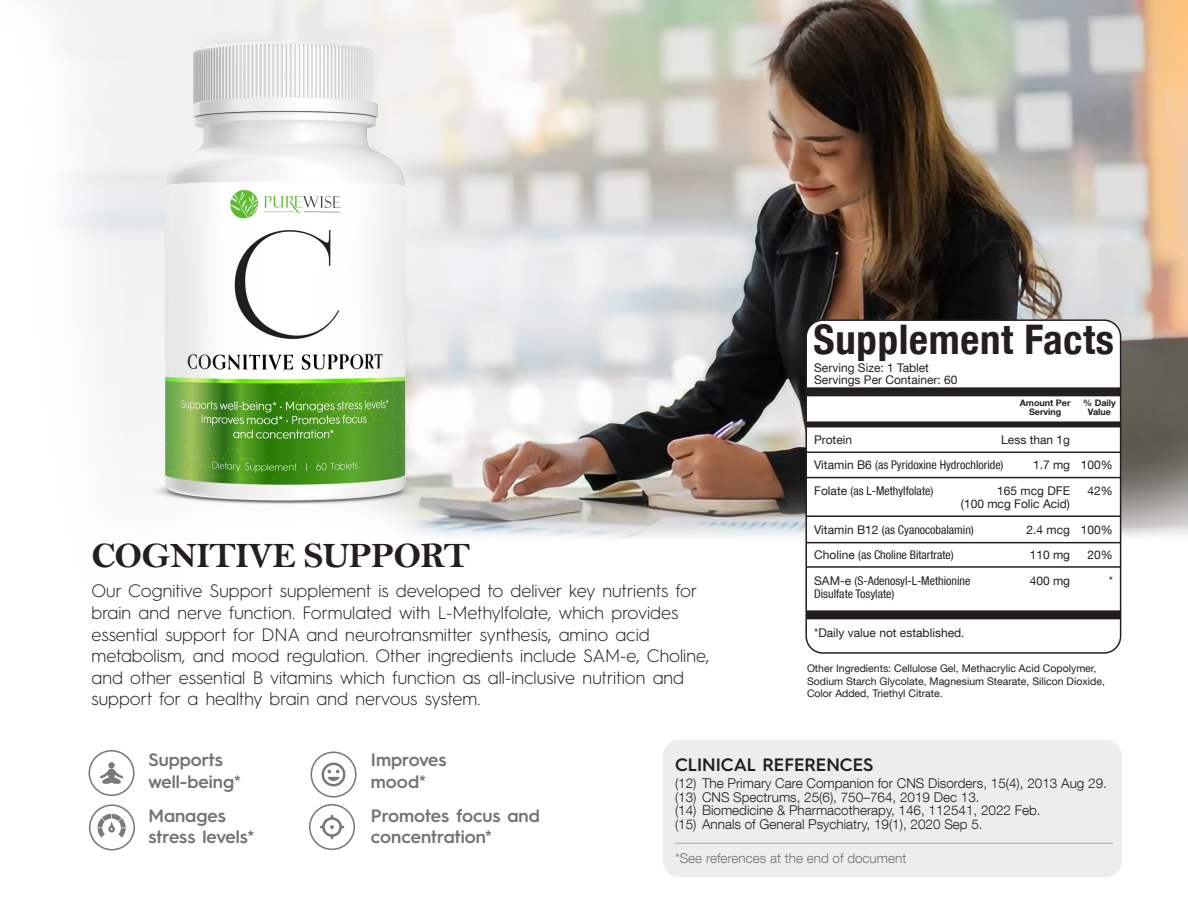
<style>
.page{position:relative;width:1188px;height:918px;background:#fff}
.page>*{position:absolute;margin:0;border:0;box-sizing:border-box;transform-origin:0 0}
.t1{font:700 condensed 40.8px "Helvetica Neue LT Com";letter-spacing:.015em;color:#231f20}
.t2{font:36px "Bell MT Bold";letter-spacing:-.025em;color:#231f20}
.t3{font:300 18px/21.6px "Hurme Geometric Sans 3";color:#231f20}
.t4{font:600 18px/21.6px "Hurme Geometric Sans 3";color:#737373}
.t5{font:600 18px "Hurme Geometric Sans 3";color:#231f20}
.t6{font:300 13.5px "Helvetica Neue LT Com";color:#231f20}
.t7{font:300 13.5px "Helvetica Neue LT Com";color:#737373}
.t8{font:condensed 12px/25.5px "Helvetica Neue LT Com";color:#231f20}
.t9{font:12px/25.5px "Helvetica Neue LT Com";color:#231f20;text-align:right}
.t10{font:10.5px/12.6px "Helvetica Neue LT Com";color:#231f20}
.t11{font:700 9px/9px "Helvetica Neue LT Com";color:#231f20;text-align:center}
.s1{font-stretch:normal}
</style>
<div class="page">
<img style="left:54px;top:0;width:1134px;height:876px">
<img style="left:136px;top:20px;width:301px;height:498px">
<svg style="left:89px;top:750px;width:46px;height:46px"></svg>
<svg style="left:108px;top:762px;width:7px;height:7px"></svg>
<svg style="left:89px;top:804px;width:46px;height:46px"></svg>
<svg style="left:310px;top:752px;width:47px;height:46px"></svg>
<svg style="left:309px;top:804px;width:46px;height:46px"></svg>
<div style="left:806px;top:320px;width:315px;height:333px;background:#fff;border-radius:17px"></div>
<div style="left:805px;top:319px;width:316px;height:335px;border:1px solid #231f20;border-radius:17px"></div>
<div style="left:807px;top:387px;width:314px;height:9px;background:#231f20"></div>
<div style="left:807px;top:610px;width:314px;height:9px;background:#231f20"></div>
<div style="left:807px;top:421px;width:314px;height:6px;background:#231f20"></div>
<hr style="left:806px;top:452px;width:315px;height:1px;background:#231f20">
<hr style="left:806px;top:477px;width:315px;height:1px;background:#231f20">
<hr style="left:806px;top:516px;width:315px;height:1px;background:#231f20">
<hr style="left:806px;top:542px;width:315px;height:1px;background:#231f20">
<hr style="left:806px;top:566px;width:315px;height:2px;background:#231f20">
<div style="left:663px;top:740px;width:459px;height:137px;background:#ededed;border-radius:16px"></div>
<hr style="left:675px;top:843px;width:438px;height:1px;background:#231f20">
<p class="t2" style="left:92px;top:534px;width:381px">COGNITIVE SUPPORT</p>
<p class="t3" style="left:92px;top:579px;width:620px">Our Cognitive Support supplement is developed to deliver key nutrients for brain and nerve function. Formulated with L-Methylfolate, which provides essential support for DNA and neurotransmitter synthesis, amino acid metabolism, and mood regulation. Other ingredients include SAM-e, Choline, and other essential B vitamins which function as all-inclusive nutrition and support for a healthy brain and nervous system.</p>
<p class="t1" style="left:814px;top:315px;width:302px">Supplement Facts</p>
<p class="t9" style="left:814px;top:361px;width:145px;line-height:12px;text-align:left">Serving Size: 1 Tablet<br>Servings Per Container: 60</p>
<p class="t11" style="left:1020px;top:398px;width:52px">Amount Per<br>Serving</p>
<p class="t11" style="left:1083px;top:398px;width:34px">% Daily<br>Value</p>
<p class="t8" style="left:814px;top:427px;width:191px"><span class="s1">Protein<br>Vitamin B6</span> (as Pyridoxine Hydrochloride)<br><span class="s1">Folate</span> (as L-Methylfolate)</p>
<p class="t8" style="left:814px;top:517px;width:161px"><span class="s1">Vitamin B12</span> (as Cyanocobalamin)<br><span class="s1">Choline</span> (as Choline Bitartrate)<br><span class="s1">SAM-e</span> (S-Adenosyl-L-Methionine</p>
<p class="t8" style="left:814px;top:581px;width:82px">Disulfate Tosylate)</p>
<p class="t9" style="left:997px;top:427px;width:74px">Less than 1g<br>1.7 mg<br>165 mcg DFE</p>
<p class="t9" style="left:1027px;top:491px;width:45px;text-align:justify;text-indent:-66px">(100 mcg Folic Acid)<br>2.4 mcg 110 mg 400 mg</p>
<p class="t9" style="left:814px;top:620px;width:152px">*Daily value not established.</p>
<p class="t9" style="left:1081px;top:452px;width:33px;text-align:center">100%<br>42%</p>
<p class="t9" style="left:1081px;top:516px;width:33px">100%<br>20% *</p>
<p class="t10" style="left:807px;top:662px;width:299px">Other Ingredients: Cellulose Gel, Methacrylic Acid Copolymer,<br>Sodium Starch Glycolate, Magnesium Stearate, Silicon Dioxide,<br>Color Added, Triethyl Citrate.</p>
<p class="t4" style="left:148px;top:748px;width:94px">Supports well-being*</p>
<p class="t4" style="left:148px;top:803px;width:107px">Manages stress levels*</p>
<p class="t4" style="left:371px;top:748px;width:77px">Improves mood*</p>
<p class="t4" style="left:371px;top:803px;width:170px">Promotes focus and concentration*</p>
<p class="t5" style="left:675px;top:752px;width:200px">CLINICAL REFERENCES</p>
<p class="t6" style="left:675px;top:775px;width:433px">(12) The Primary Care Companion for CNS Disorders, 15(4), 2013 Aug 29.</p>
<p class="t6" style="left:675px;top:789px;width:306px">(13) CNS Spectrums, 25(6), 750–764, 2019 Dec 13.</p>
<p class="t6" style="left:675px;top:802px;width:367px">(14) Biomedicine &amp; Pharmacotherapy, 146, 112541, 2022 Feb.</p>
<p class="t6" style="left:675px;top:816px;width:309px">(15) Annals of General Psychiatry, 19(1), 2020 Sep 5.</p>
<p class="t7" style="left:675px;top:850px;width:233px">*See references at the end of document</p>
</div>
